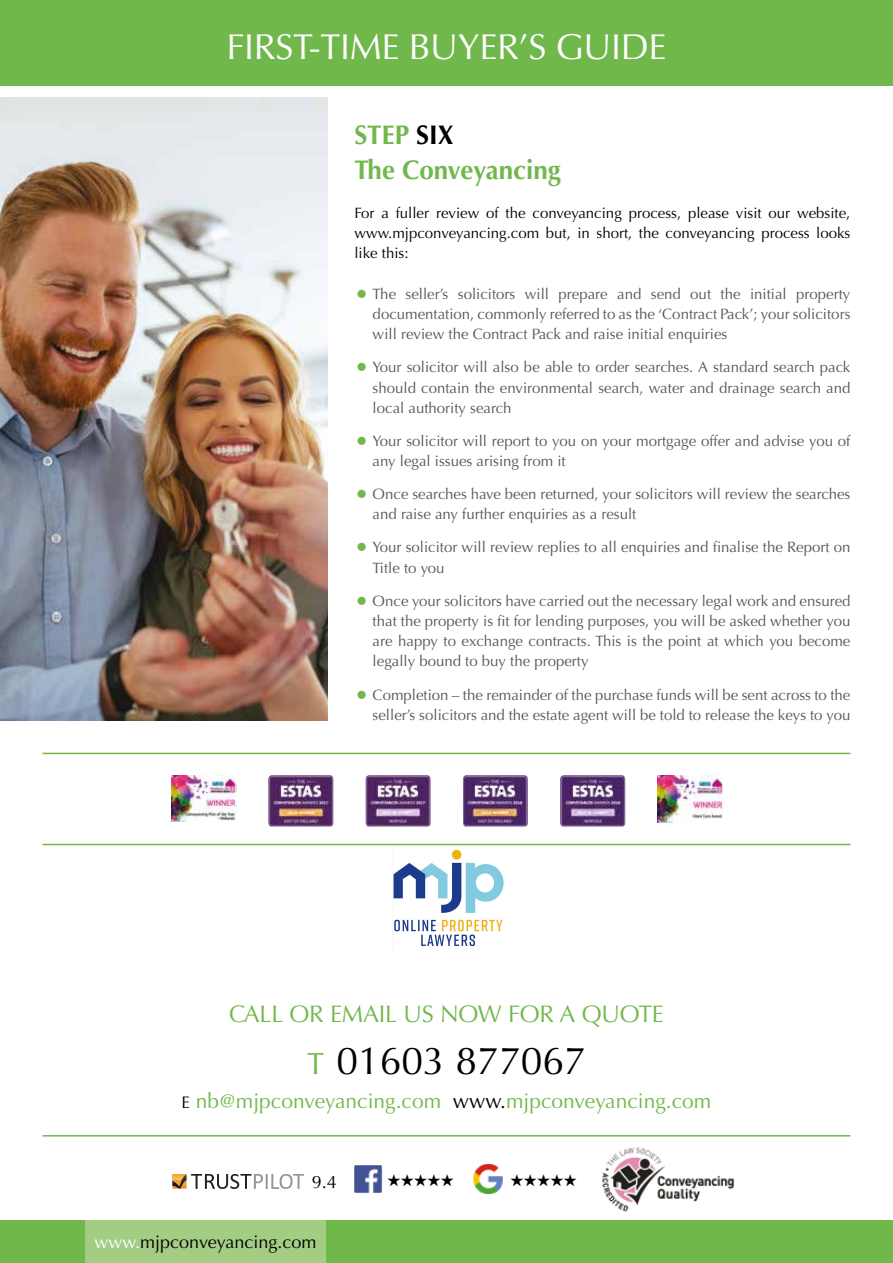
<style>
.page{position:relative;width:893px;height:1263px;background:#fff}
.page>*{position:absolute;margin:0;border:0;box-sizing:border-box;transform-origin:0 0}
.t1{font:39px "Optima";color:#000}
.t2{font:36px "Optima";letter-spacing:-.01em;color:#fff}
.t3{font:700 27px/35.2px "Optima";color:#71b84c;scale:.96 1}
.t4{font:24px "Optima";letter-spacing:-.01em;color:#71b84c}
.t5{font:21px "Optima";color:#71b84c}
.t6{font:18px "Optima";color:#000}
.t7{font:16.8px "Zapf Dingbats ITC";color:#000}
.t8{font:15px/20.2px "Optima";color:#575756;text-align:justify}
.t9{font:15px/20.2px "Optima";color:#000;text-align:justify}
.s1{color:#000}
.s2{font-size:24px;color:#71b84c}
.s3{font-size:30.6px;color:#71b84c}
.s4{font-size:16.8px;color:#000}
.s5{color:#fff}
</style>
<div class="page">
<div style="left:0;top:0;width:893px;height:85px;background:#71b84c"></div>
<div style="left:0;top:1220px;width:893px;height:43px;background:#71b84c"></div>
<div style="left:85px;top:1220px;width:241px;height:43px;background:#a4cd84"></div>
<img style="left:0;top:98px;width:327px;height:623px">
<img style="left:657px;top:775px;width:65px;height:47px">
<img style="left:171px;top:775px;width:65px;height:47px">
<img style="left:268px;top:775px;width:65px;height:51px">
<img style="left:366px;top:775px;width:65px;height:51px">
<img style="left:463px;top:775px;width:65px;height:51px">
<img style="left:560px;top:775px;width:65px;height:51px">
<hr style="left:43px;top:753px;width:807px;height:1px;background:#71b84c">
<hr style="left:43px;top:844px;width:807px;height:1px;background:#71b84c">
<svg style="left:172px;top:1174px;width:132px;height:15px"></svg>
<img style="left:354px;top:1165px;width:29px;height:29px">
<img style="left:473px;top:1164px;width:30px;height:30px">
<img style="left:602px;top:1147px;width:132px;height:65px">
<hr style="left:43px;top:1135px;width:807px;height:1px;background:#71b84c">
<img style="left:393px;top:849px;width:111px;height:98px">
<h2 class="t2" style="left:227px;top:26px;width:441px">FIRST-TIME BUYER’S GUIDE</h2>
<h3 class="t3" style="left:354px;top:117px;width:217px">STEP <span class="s1">SIX<br></span>The Conveyancing</h3>
<p class="t9" style="left:354px;top:203px;width:498px">For a fuller review of the conveyancing process, please visit our website, www.mjpconveyancing.com but, in short, the conveyancing process looks like this:</p>
<p class="t8" style="left:373px;top:284px;width:479px;text-indent:-18px"><span class="s2">•</span> The seller’s solicitors will prepare and send out the initial property documentation, commonly referred to as the ‘Contract Pack’; your solicitors will review the Contract Pack and raise initial enquiries</p>
<p class="t8" style="left:373px;top:357px;width:479px;text-indent:-18px"><span class="s2">•</span> Your solicitor will also be able to order searches. A standard search pack should contain the environmental search, water and drainage search and local authority search</p>
<p class="t8" style="left:373px;top:431px;width:479px;text-indent:-18px"><span class="s2">•</span> Your solicitor will report to you on your mortgage offer and advise you of any legal issues arising from it</p>
<p class="t8" style="left:373px;top:484px;width:479px;text-indent:-18px"><span class="s2">•</span> Once searches have been returned, your solicitors will review the searches and raise any further enquiries as a result</p>
<p class="t8" style="left:373px;top:537px;width:479px;text-indent:-18px"><span class="s2">•</span> Your solicitor will review replies to all enquiries and finalise the Report on<br>Title to you</p>
<p class="t8" style="left:373px;top:591px;width:479px;text-indent:-18px"><span class="s2">•</span> Once your solicitors have carried out the necessary legal work and ensured that the property is fit for lending purposes, you will be asked whether you are happy to exchange contracts. This is the point at which you become legally bound to buy the property</p>
<p class="t8" style="left:354px;top:684px;width:498px;text-align:right"><span class="s2">•</span> Completion – the remainder of the purchase funds will be sent across to the seller’s solicitors and the estate agent will be told to release the keys to you</p>
<h3 class="t4" style="left:229px;top:1000px;width:436px">CALL OR EMAIL US NOW FOR A QUOTE</h3>
<h1 class="t1" style="left:307px;top:1038px;width:280px"><span class="s3">T</span> 01603 877067</h1>
<h3 class="t5" style="left:182px;top:1089px;width:531px"><span class="s4">E</span> nb@mjpconveyancing.com <span class="s1">www.</span>mjpconveyancing.com</h3>
<p class="t6" style="left:312px;top:1171px;width:27px">9.4</p>
<p class="t7" style="left:387px;top:1172px;width:68px">★ ★ ★ ★ ★</p>
<p class="t7" style="left:510px;top:1172px;width:68px">★ ★ ★ ★ ★</p>
<p class="t6" style="left:95px;top:1231px;width:223px"><span class="s5">www.</span>mjpconveyancing.com</p>
</div>
